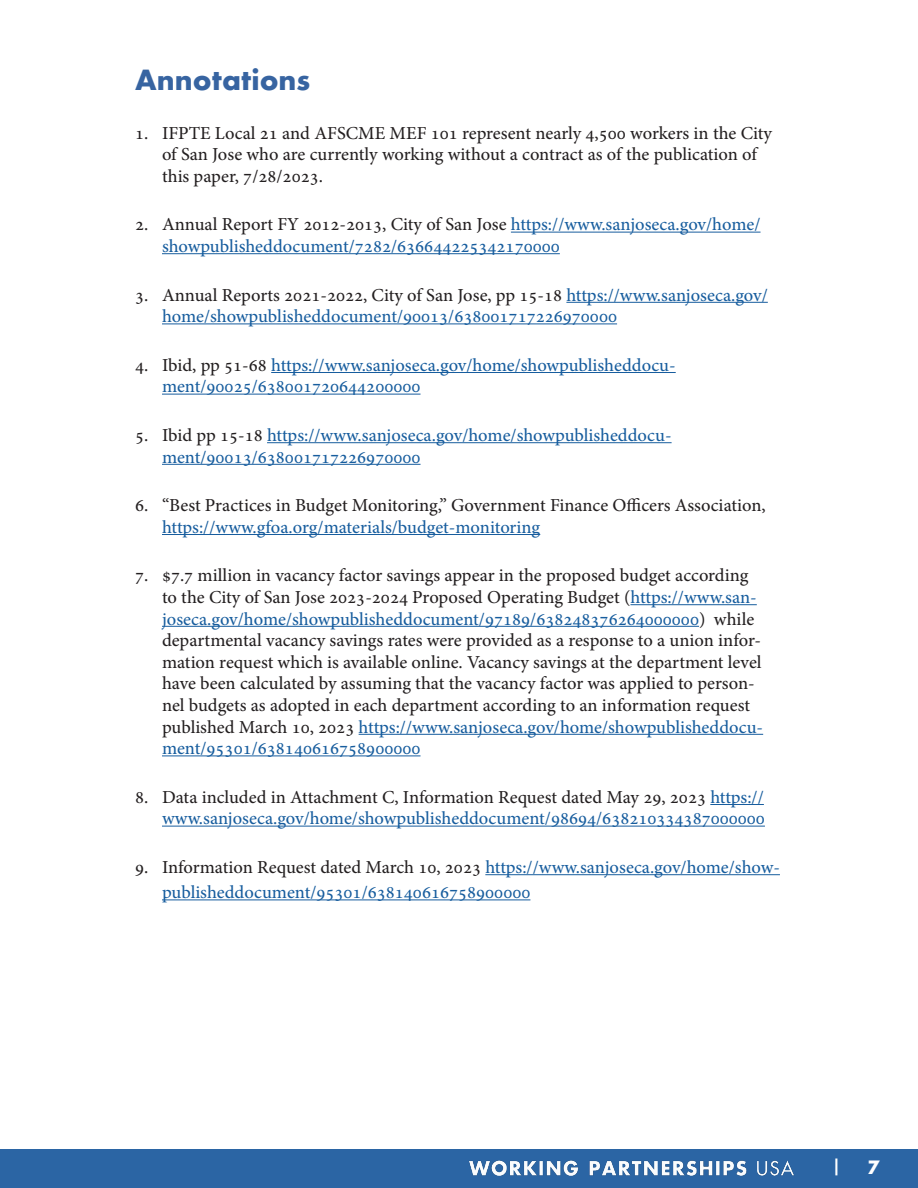
<style>
.page{position:relative;width:918px;height:1188px;background:#fff}
.page>*{position:absolute;margin:0;border:0;box-sizing:border-box;transform-origin:0 0}
.t1{font:700 27px "Futura";color:#3764a1}
.t2{font:18px/21.6px "Adobe Hebrew";color:#231f20}
.t3{font:18px/21.6px "Adobe Hebrew";color:#175d9e}
.t4{font:500 17.85px "Futura";color:#fff}
.t5{font:700 17.85px "Futura";color:#fff}
.s1{color:#231f20}
.s2{color:#175d9e}
</style>
<div class="page">
<div style="left:0;top:1149px;width:918px;height:39px;background:#2b65a4"></div>
<img style="left:469px;top:1160px;width:325px;height:16px">
<hr style="left:511px;top:232px;width:250px;height:1px;background:#175d9e">
<hr style="left:162px;top:253px;width:398px;height:1px;background:#175d9e">
<hr style="left:566px;top:302px;width:202px;height:1px;background:#175d9e">
<hr style="left:162px;top:323px;width:455px;height:1px;background:#175d9e">
<hr style="left:271px;top:372px;width:405px;height:1px;background:#175d9e">
<hr style="left:162px;top:394px;width:259px;height:1px;background:#175d9e">
<hr style="left:267px;top:442px;width:405px;height:1px;background:#175d9e">
<hr style="left:162px;top:464px;width:259px;height:1px;background:#175d9e">
<hr style="left:162px;top:534px;width:378px;height:1px;background:#175d9e">
<hr style="left:630px;top:604px;width:127px;height:1px;background:#175d9e">
<hr style="left:162px;top:626px;width:537px;height:1px;background:#175d9e">
<hr style="left:359px;top:734px;width:404px;height:1px;background:#175d9e">
<hr style="left:162px;top:755px;width:259px;height:1px;background:#175d9e">
<hr style="left:710px;top:804px;width:54px;height:1px;background:#175d9e">
<hr style="left:162px;top:826px;width:603px;height:1px;background:#175d9e">
<hr style="left:485px;top:874px;width:295px;height:1px;background:#175d9e">
<hr style="left:162px;top:899px;width:368px;height:1px;background:#175d9e">
<p class="t1" style="left:135px;top:60px;width:177px">Annotations</p>
<p class="t2" style="left:162px;top:122px;width:612px;text-indent:-27px">1. IFPTE Local 21 and AFSCME MEF 101 represent nearly 4,500 workers in the City of San Jose who are currently working without a contract as of the publication of this paper, 7/28/2023.</p>
<p class="t3" style="left:162px;top:214px;width:600px;text-indent:-27px"><span class="s1">2. Annual Report FY 2012-2013, City of San Jose</span> https://www.sanjoseca.gov/home/ showpublisheddocument/7282/636644225342170000</p>
<p class="t3" style="left:162px;top:284px;width:607px;text-indent:-27px"><span class="s1">3. Annual Reports 2021-2022, City of San Jose, pp 15-18</span> https://www.sanjoseca.gov/ home/showpublisheddocument/90013/638001717226970000</p>
<p class="t3" style="left:162px;top:354px;width:515px;text-indent:-27px"><span class="s1">4. Ibid, pp 51-68</span> https://www.sanjoseca.gov/home/showpublisheddocu&shy;ment/90025/638001720644200000</p>
<p class="t3" style="left:162px;top:424px;width:511px;text-indent:-27px"><span class="s1">5. Ibid pp 15-18</span> https://www.sanjoseca.gov/home/showpublisheddocu&shy;ment/90013/638001717226970000</p>
<p class="t2" style="left:162px;top:495px;width:605px;text-indent:-27px">6. “Best Practices in Budget Monitoring,” Government Finance Officers Association, <span class="s2">https://www.gfoa.org/materials/budget-monitoring</span></p>
<p class="t2" style="left:162px;top:565px;width:603px;text-indent:-27px">7. $7.7 million in vacancy factor savings appear in the proposed budget according to the City of San Jose 2023-2024 Proposed Operating Budget (<span class="s2">https://www.san&shy;joseca.gov/home/showpublisheddocument/97189/638248376264000000</span>) while departmental vacancy savings rates were provided as a response to a union infor&shy;mation request which is available online. Vacancy savings at the department level have been calculated by assuming that the vacancy factor was applied to person&shy;nel budgets as adopted in each department according to an information request published March 10, 2023 <span class="s2">https://www.sanjoseca.gov/home/showpublisheddocu&shy;ment/95301/638140616758900000</span></p>
<p class="t3" style="left:135px;top:786px;width:631px;text-align:right"><span class="s1">8. Data included in Attachment C, Information Request dated May 29, 2023</span> https:// www.sanjoseca.gov/home/showpublisheddocument/98694/638210334387000000</p>
<p class="t3" style="left:162px;top:855px;width:619px;line-height:25.2px;text-indent:-27px"><span class="s1">9. Information Request dated March 10, 2023</span> https://www.sanjoseca.gov/home/show&shy;publisheddocument/95301/638140616758900000</p>
<p class="t4" style="left:831px;top:1153px;width:12px">|</p>
<p class="t5" style="left:868px;top:1154px;width:14px">7</p>
</div>
